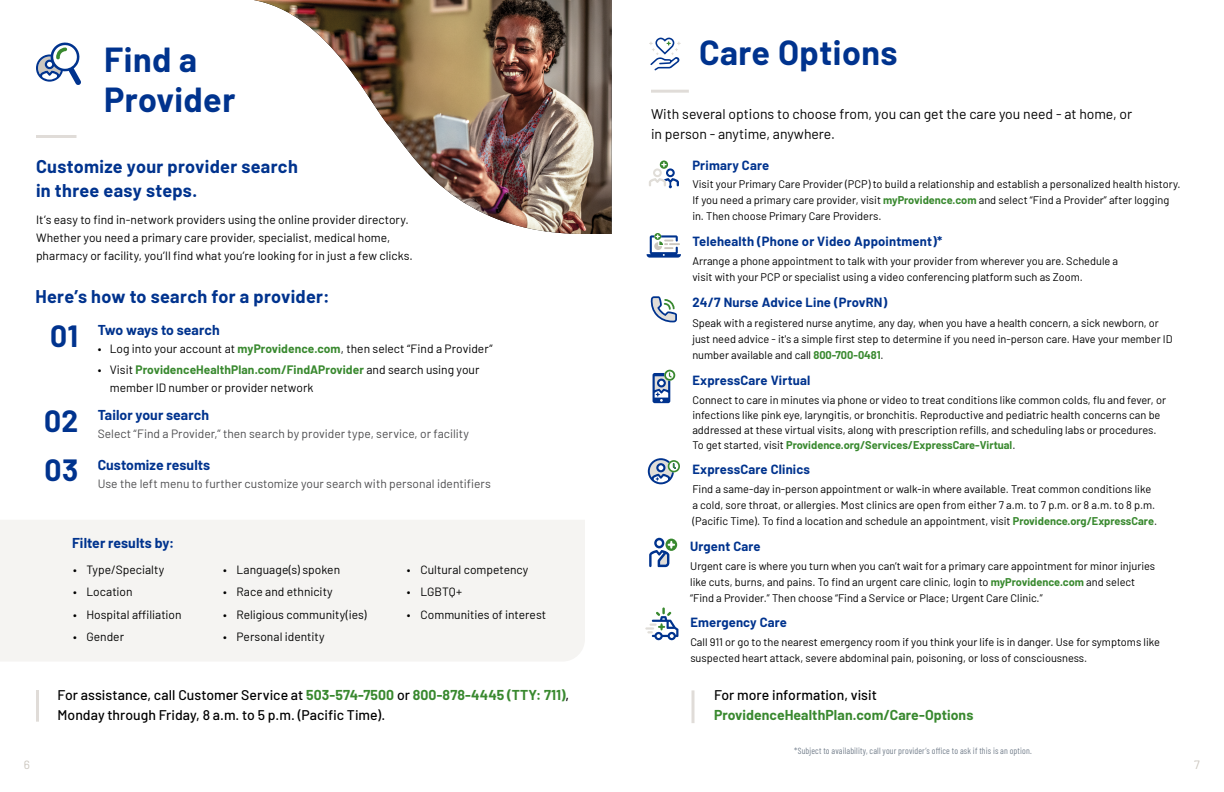
<style>
.page{position:relative;width:1224px;height:792px;background:#fff}
.page>*{position:absolute;margin:0;border:0;box-sizing:border-box;transform-origin:0 0}
.t1{font:700 34px/40px "Barlow";letter-spacing:.015em;color:#00338e}
.t2{font:700 30px/49.5px "Barlow";color:#00338e}
.t3{font:700 18px/24px "Barlow";letter-spacing:.02em;color:#00338e}
.t4{font:500 14px/20px "Barlow";color:#000}
.t5{font:14px/20px "Barlow";color:#000}
.t6{font:700 14px "Barlow";letter-spacing:.005em;color:#00338e}
.t7{font:700 14px "Barlow";letter-spacing:.005em;color:#39892f}
.t8{font:700 13px "Barlow";letter-spacing:.015em;color:#00338e}
.t9{font:12px/18px "Barlow";color:#000}
.t10{font:12px "Barlow";color:#4d4d4f}
.t11{font:12px "Barlow";color:#cbc6be}
.t12{font:11px/16px "Barlow";color:#000}
.t13{font:9px "Barlow Condensed";letter-spacing:.015em;color:#76818e}
.s1{font-weight:700;color:#39892f}
</style>
<div class="page">
<img style="left:254px;top:0;width:358px;height:234px">
<div style="left:0;top:520px;width:585px;height:141px;background:#f5f4f2"></div>
<hr style="left:36px;top:135px;width:40px;height:3px;background:#988c7e">
<svg style="left:36px;top:42px;width:45px;height:43px"></svg>
<hr style="left:36px;top:690px;width:3px;height:32px;background:#988c7e">
<svg style="left:645px;top:607px;width:33px;height:33px"></svg>
<svg style="left:649px;top:538px;width:28px;height:29px"></svg>
<svg style="left:653px;top:370px;width:22px;height:33px"></svg>
<svg style="left:648px;top:458px;width:32px;height:26px"></svg>
<svg style="left:649px;top:162px;width:30px;height:26px"></svg>
<svg style="left:649px;top:38px;width:32px;height:32px"></svg>
<svg style="left:650px;top:296px;width:27px;height:26px"></svg>
<hr style="left:651px;top:90px;width:38px;height:3px;background:#988c7e">
<hr style="left:692px;top:690px;width:2px;height:33px;background:#988c7e">
<svg style="left:647px;top:233px;width:34px;height:25px"></svg>
<h1 class="t1" style="left:104px;top:37px;width:133px">Find a<br>Provider</h1>
<h3 class="t3" style="left:36px;top:153px;width:263px">Customize your provider search in three easy steps.</h3>
<p class="t9" style="left:36px;top:209px;width:378px">It’s easy to find in-network providers using the online provider directory.<br>Whether you need a primary care provider, specialist, medical home, pharmacy or facility, you’ll find what you’re looking for in just a few clicks.</p>
<h3 class="t3" style="left:36px;top:283px;width:296px">Here’s how to search for a provider:</h3>
<h2 class="t2" style="left:50px;top:309px;width:29px">01</h2>
<h2 class="t2" style="left:44px;top:394px;width:36px">02<br>03</h2>
<p class="t6" style="left:98px;top:319px;width:124px">Two ways to search</p>
<p class="t9" style="left:98px;top:339px;width:396px">• Log into your account at <span class="s1">myProvidence.com</span>, then select “Find a Provider”</p>
<p class="t9" style="left:110px;top:360px;width:371px;text-indent:-12px">• Visit <span class="s1">ProvidenceHealthPlan.com/FindAProvider</span> and search using your member ID number or provider network</p>
<p class="t6" style="left:98px;top:405px;width:113px">Tailor your search</p>
<p class="t10" style="left:98px;top:425px;width:373px">Select “Find a Provider,” then search by provider type, service, or facility</p>
<p class="t6" style="left:98px;top:454px;width:114px">Customize results</p>
<p class="t10" style="left:98px;top:475px;width:395px">Use the left menu to further customize your search with personal identifiers</p>
<p class="t6" style="left:72px;top:533px;width:104px">Filter results by:</p>
<p class="t9" style="left:73px;top:559px;width:93px">• Type/Specialty</p>
<p class="t9" style="left:73px;top:582px;width:61px">• Location</p>
<p class="t9" style="left:73px;top:604px;width:110px">• Hospital affiliation</p>
<p class="t9" style="left:73px;top:627px;width:53px">• Gender</p>
<p class="t9" style="left:223px;top:559px;width:119px">• Language(s) spoken</p>
<p class="t9" style="left:223px;top:582px;width:111px">• Race and ethnicity</p>
<p class="t9" style="left:223px;top:604px;width:145px">• Religious community(ies)</p>
<p class="t9" style="left:223px;top:627px;width:103px">• Personal identity</p>
<p class="t9" style="left:407px;top:559px;width:123px">• Cultural competency</p>
<p class="t9" style="left:407px;top:582px;width:57px">• LGBTQ+</p>
<p class="t9" style="left:407px;top:604px;width:141px">• Communities of interest</p>
<p class="t4" style="left:58px;top:684px;width:513px">For assistance, call Customer Service at <span class="s1">503-574-7500</span> or <span class="s1">800-878-4445 (TTY: 711)</span>,<br>Monday through Friday, 8 a.m. to 5 p.m. (Pacific Time).</p>
<h1 class="t1" style="left:699px;top:30px;width:200px">Care Options</h1>
<p class="t5" style="left:651px;top:102px;width:483px">With several options to choose from, you can get the care you need - at home, or in person - anytime, anywhere.</p>
<p class="t8" style="left:692px;top:156px;width:78px">Primary Care</p>
<p class="t12" style="left:692px;top:175px;width:490px">Visit your Primary Care Provider (PCP) to build a relationship and establish a personalized health history.<br>If you need a primary care provider, visit <span class="s1">myProvidence.com</span> and select “Find a Provider” after logging in. Then choose Primary Care Providers.</p>
<p class="t8" style="left:692px;top:232px;width:251px">Telehealth (Phone or Video Appointment)*</p>
<p class="t12" style="left:692px;top:252px;width:427px">Arrange a phone appointment to talk with your provider from wherever you are. Schedule a visit with your PCP or specialist using a video conferencing platform such as Zoom.</p>
<p class="t8" style="left:692px;top:293px;width:196px">24/7 Nurse Advice Line (ProvRN)</p>
<p class="t12" style="left:692px;top:314px;width:482px">Speak with a registered nurse anytime, any day, when you have a health concern, a sick newborn, or just need advice - it's a simple first step to determine if you need in-person care. Have your member ID number available and call <span class="s1">800-700-0481</span>.</p>
<p class="t8" style="left:692px;top:371px;width:120px">ExpressCare Virtual</p>
<p class="t12" style="left:692px;top:391px;width:475px;line-height:15px">Connect to care in minutes via phone or video to treat conditions like common colds, flu and fever, or infections like pink eye, laryngitis, or bronchitis. Reproductive and pediatric health concerns can be addressed at these virtual visits, along with prescription refills, and scheduling labs or procedures.<br>To get started, visit <span class="s1">Providence.org/Services/ExpressCare-Virtual</span>.</p>
<p class="t8" style="left:692px;top:460px;width:119px">ExpressCare Clinics</p>
<p class="t12" style="left:692px;top:481px;width:466px">Find a same-day in-person appointment or walk-in where available. Treat common conditions like a cold, sore throat, or allergies. Most clinics are open from either 7 a.m. to 7 p.m. or 8 a.m. to 8 p.m. (Pacific Time). To find a location and schedule an appointment, visit <span class="s1">Providence.org/ExpressCare</span>.</p>
<p class="t8" style="left:690px;top:536px;width:72px">Urgent Care</p>
<p class="t12" style="left:690px;top:557px;width:467px">Urgent care is where you turn when you can’t wait for a primary care appointment for minor injuries like cuts, burns, and pains. To find an urgent care clinic, login to <span class="s1">myProvidence.com</span> and select “Find a Provider.” Then choose “Find a Service or Place; Urgent Care Clinic.”</p>
<p class="t8" style="left:690px;top:613px;width:98px">Emergency Care</p>
<p class="t12" style="left:690px;top:633px;width:471px">Call 911 or go to the nearest emergency room if you think your life is in danger. Use for symptoms like suspected heart attack, severe abdominal pain, poisoning, or loss of consciousness.</p>
<p class="t4" style="left:714px;top:684px;width:164px">For more information, visit</p>
<p class="t7" style="left:714px;top:704px;width:261px">ProvidenceHealthPlan.com/Care-Options</p>
<p class="t13" style="left:794px;top:744px;width:239px">*Subject to availability, call your provider’s office to ask if this is an option.</p>
<p class="t11" style="left:24px;top:756px;width:8px">6</p>
<p class="t11" style="left:1194px;top:756px;width:7px">7</p>
</div>
